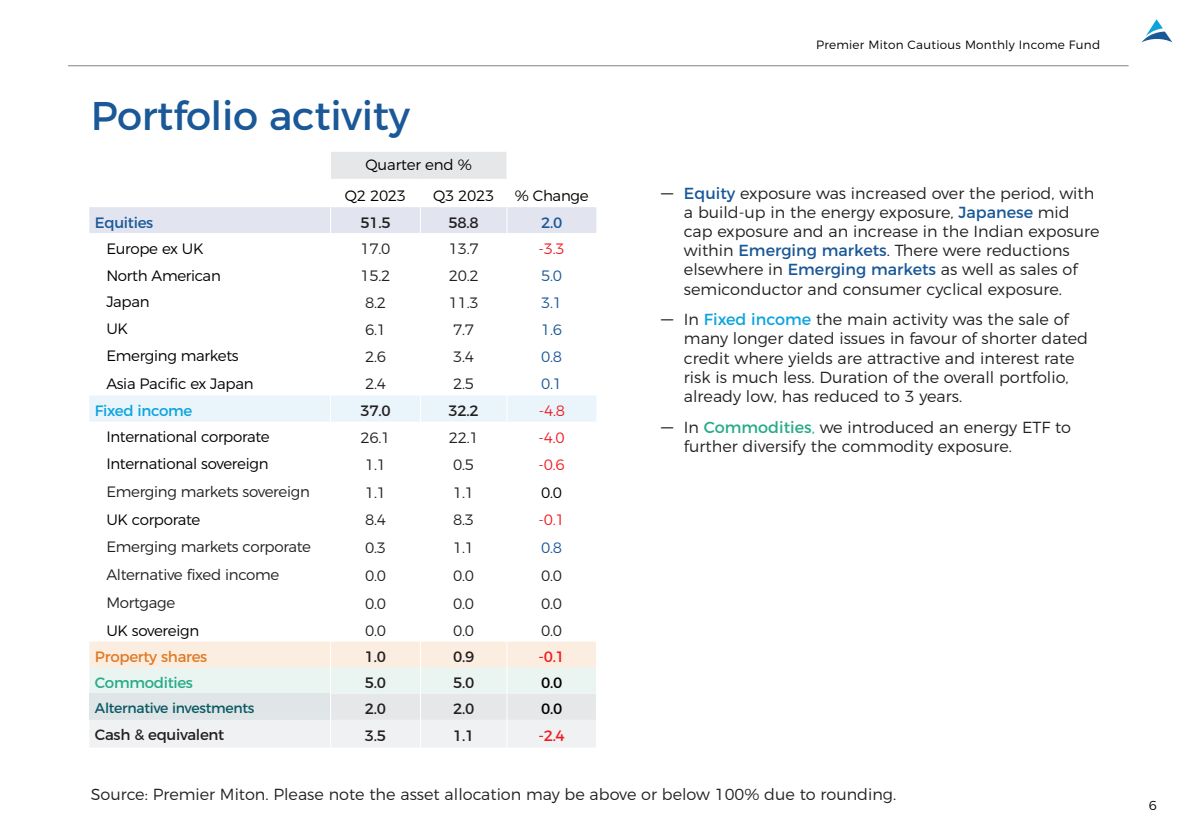
<style>
.page{position:relative;width:1191px;height:840px;background:#fff}
.page>*{position:absolute;margin:0;border:0;box-sizing:border-box;transform-origin:0 0}
.Head_1_A5__space_after_2{font:40px "Montserrat";letter-spacing:-.01em;color:#1a5897}
.Source_A5{font:300 16px/19.2px "Montserrat";color:#231f20}
.Table_Body_A5{font:300 15px "Montserrat";letter-spacing:-.02em;color:#231f20}
.Table_Body_A5-2{font:300 15px "Montserrat";letter-spacing:-.02em;color:#000001}
.Table_Body_A5-3{font:15px "Montserrat";letter-spacing:-.02em;color:#231f20}
.Table_Body_A5-4{font:300 15px "Montserrat";color:#ee1d23}
.Table_Body_A5-5{font:300 15px "Montserrat";color:#1a5897}
.Table_Body_A5-6{font:15px "Montserrat";letter-spacing:-.02em;color:#e07b27}
.Table_Body_A5-7{font:15px "Montserrat";letter-spacing:-.02em;color:#1a5897}
.Table_Body_A5-8{font:15px "Montserrat";letter-spacing:-.02em;color:#0ca4de}
.Table_Body_A5-9{font:15px "Montserrat";letter-spacing:-.02em;color:#27ab88}
.Table_Body_A5-10{font:15px "Montserrat";color:#ee1d23}
.Table_Body_A5-11{font:15px "Montserrat";color:#000001}
.Table_Body_A5-12{font:14px "Montserrat";letter-spacing:-.02em;color:#095a64}
.t1{font:300 13px "Montserrat";color:#000001}
.t2{font:300 12px "Montserrat";letter-spacing:.02em;color:#000001}
.s1{font-size:17px;color:#000001}
.s2{font-weight:400;color:#1a5897}
.s3{font-weight:400;color:#0ca4de}
.s4{font-weight:400;color:#27ab88}
.s5{color:#27ab88}
</style>
<div class="page">
<hr style="left:68px;top:65px;width:1060px;height:1px;background:#808285">
<svg style="left:1142px;top:19px;width:30px;height:23px"></svg>
<svg style="left:89px;top:152px;width:508px;height:595px"></svg>
<p class="Head_1_A5__space_after_2" style="left:91px;top:84px;width:321px">Portfolio activity</p>
<p class="Table_Body_A5-2" style="left:365px;top:153px;width:108px">Quarter end %</p>
<p class="Table_Body_A5-2" style="left:345px;top:184px;width:63px">Q2 2023</p>
<p class="Table_Body_A5-2" style="left:433px;top:184px;width:63px">Q3 2023</p>
<p class="Table_Body_A5-2" style="left:515px;top:183px;width:75px">% Change</p>
<p class="Table_Body_A5-7" style="left:95px;top:210px;width:60px">Equities</p>
<p class="Table_Body_A5-3" style="left:360px;top:210px;width:32px">51.5</p>
<p class="Table_Body_A5-3" style="left:448px;top:210px;width:32px">58.8</p>
<p class="Table_Body_A5-7" style="left:541px;top:210px;width:23px">2.0</p>
<p class="Table_Body_A5-2" style="left:106px;top:236px;width:99px">Europe ex UK</p>
<p class="Table_Body_A5" style="left:360px;top:237px;width:31px">17.0</p>
<p class="Table_Body_A5" style="left:449px;top:237px;width:31px">13.7</p>
<p class="Table_Body_A5-4" style="left:538px;top:237px;width:28px">-3.3</p>
<p class="Table_Body_A5-2" style="left:106px;top:264px;width:116px">North American</p>
<p class="Table_Body_A5" style="left:360px;top:264px;width:31px">15.2</p>
<p class="Table_Body_A5" style="left:449px;top:264px;width:31px">20.2</p>
<p class="Table_Body_A5-5" style="left:541px;top:264px;width:22px">5.0</p>
<p class="Table_Body_A5-2" style="left:106px;top:290px;width:45px">Japan</p>
<p class="Table_Body_A5" style="left:365px;top:290px;width:22px">8.2</p>
<p class="Table_Body_A5" style="left:449px;top:290px;width:31px">11.3</p>
<p class="Table_Body_A5-5" style="left:541px;top:290px;width:22px">3.1</p>
<p class="Table_Body_A5-2" style="left:106px;top:317px;width:23px">UK</p>
<p class="Table_Body_A5" style="left:365px;top:317px;width:22px">6.1</p>
<p class="Table_Body_A5" style="left:453px;top:317px;width:22px">7.7</p>
<p class="Table_Body_A5-5" style="left:541px;top:317px;width:22px">1.6</p>
<p class="Table_Body_A5-2" style="left:106px;top:344px;width:134px">Emerging markets</p>
<p class="Table_Body_A5" style="left:365px;top:345px;width:22px">2.6</p>
<p class="Table_Body_A5" style="left:453px;top:345px;width:22px">3.4</p>
<p class="Table_Body_A5-5" style="left:541px;top:345px;width:22px">0.8</p>
<p class="Table_Body_A5-2" style="left:106px;top:371px;width:149px">Asia Pacific ex Japan</p>
<p class="Table_Body_A5" style="left:365px;top:372px;width:22px">2.4</p>
<p class="Table_Body_A5" style="left:453px;top:372px;width:22px">2.5</p>
<p class="Table_Body_A5-5" style="left:541px;top:372px;width:22px">0.1</p>
<p class="Table_Body_A5-8" style="left:95px;top:398px;width:99px">Fixed income</p>
<p class="Table_Body_A5-3" style="left:360px;top:398px;width:32px">37.0</p>
<p class="Table_Body_A5-3" style="left:448px;top:398px;width:32px">32.2</p>
<p class="Table_Body_A5-4" style="left:539px;top:398px;width:28px">-4.8</p>
<p class="Table_Body_A5-2" style="left:106px;top:424px;width:165px">International corporate</p>
<p class="Table_Body_A5" style="left:360px;top:425px;width:31px">26.1</p>
<p class="Table_Body_A5" style="left:449px;top:425px;width:31px">22.1</p>
<p class="Table_Body_A5-4" style="left:538px;top:425px;width:28px">-4.0</p>
<p class="Table_Body_A5-2" style="left:106px;top:452px;width:164px">International sovereign</p>
<p class="Table_Body_A5" style="left:365px;top:452px;width:22px">1.1</p>
<p class="Table_Body_A5" style="left:453px;top:452px;width:22px">0.5</p>
<p class="Table_Body_A5-4" style="left:538px;top:452px;width:28px">-0.6</p>
<p class="Table_Body_A5" style="left:106px;top:479px;width:205px">Emerging markets sovereign</p>
<p class="Table_Body_A5" style="left:365px;top:480px;width:22px">1.1</p>
<p class="Table_Body_A5" style="left:453px;top:480px;width:22px">1.1</p>
<p class="Table_Body_A5-2" style="left:541px;top:480px;width:22px">0.0</p>
<p class="Table_Body_A5-2" style="left:106px;top:507px;width:95px">UK corporate</p>
<p class="Table_Body_A5" style="left:365px;top:507px;width:22px">8.4</p>
<p class="Table_Body_A5" style="left:453px;top:507px;width:22px">8.3</p>
<p class="Table_Body_A5-4" style="left:538px;top:507px;width:28px">-0.1</p>
<p class="Table_Body_A5" style="left:106px;top:534px;width:206px">Emerging markets corporate</p>
<p class="Table_Body_A5" style="left:365px;top:535px;width:22px">0.3</p>
<p class="Table_Body_A5" style="left:453px;top:535px;width:22px">1.1</p>
<p class="Table_Body_A5-5" style="left:541px;top:535px;width:22px">0.8</p>
<p class="Table_Body_A5" style="left:106px;top:562px;width:174px">Alternative fixed income</p>
<p class="Table_Body_A5" style="left:365px;top:563px;width:22px">0.0</p>
<p class="Table_Body_A5" style="left:453px;top:563px;width:22px">0.0</p>
<p class="Table_Body_A5" style="left:541px;top:563px;width:22px">0.0</p>
<p class="Table_Body_A5" style="left:106px;top:590px;width:70px">Mortgage</p>
<p class="Table_Body_A5" style="left:365px;top:591px;width:22px">0.0</p>
<p class="Table_Body_A5" style="left:453px;top:591px;width:22px">0.0</p>
<p class="Table_Body_A5" style="left:541px;top:591px;width:22px">0.0</p>
<p class="Table_Body_A5-2" style="left:106px;top:618px;width:94px">UK sovereign</p>
<p class="Table_Body_A5" style="left:365px;top:618px;width:22px">0.0</p>
<p class="Table_Body_A5" style="left:453px;top:618px;width:22px">0.0</p>
<p class="Table_Body_A5" style="left:541px;top:618px;width:22px">0.0</p>
<p class="Table_Body_A5-6" style="left:95px;top:644px;width:114px">Property shares</p>
<p class="Table_Body_A5-3" style="left:365px;top:644px;width:23px">1.0</p>
<p class="Table_Body_A5-3" style="left:453px;top:644px;width:23px">0.9</p>
<p class="Table_Body_A5-10" style="left:538px;top:644px;width:28px">-0.1</p>
<p class="Table_Body_A5-9" style="left:95px;top:670px;width:99px">Commodities</p>
<p class="Table_Body_A5-3" style="left:365px;top:670px;width:23px">5.0</p>
<p class="Table_Body_A5-3" style="left:453px;top:670px;width:23px">5.0</p>
<p class="Table_Body_A5-11" style="left:541px;top:670px;width:23px">0.0</p>
<p class="Table_Body_A5-12" style="left:95px;top:696px;width:161px">Alternative investments</p>
<p class="Table_Body_A5-3" style="left:365px;top:696px;width:23px">2.0</p>
<p class="Table_Body_A5-3" style="left:453px;top:696px;width:23px">2.0</p>
<p class="Table_Body_A5-11" style="left:541px;top:696px;width:23px">0.0</p>
<p class="Table_Body_A5-3" style="left:95px;top:722px;width:131px">Cash &amp; equivalent</p>
<p class="Table_Body_A5-3" style="left:365px;top:723px;width:23px">3.5</p>
<p class="Table_Body_A5-3" style="left:453px;top:723px;width:23px">1.1</p>
<p class="Table_Body_A5-10" style="left:538px;top:723px;width:28px">-2.4</p>
<p class="t2" style="left:816px;top:35px;width:286px">Premier Miton Cautious Monthly Income Fund</p>
<p class="Source_A5" style="left:684px;top:182px;width:417px;text-indent:-23px"><span class="s1">—</span> <span class="s2">Equity</span> exposure was increased over the period, with a build-up in the energy exposure, <span class="s2">Japanese</span> mid cap exposure and an increase in the Indian exposure within <span class="s2">Emerging markets</span>. There were reductions elsewhere in <span class="s2">Emerging markets</span> as well as sales of semiconductor and consumer cyclical exposure.</p>
<p class="Source_A5" style="left:684px;top:308px;width:405px;text-indent:-23px"><span class="s1">—</span> In <span class="s3">Fixed income</span> the main activity was the sale of many longer dated issues in favour of shorter dated credit where yields are attractive and interest rate risk is much less. Duration of the overall portfolio, already low, has reduced to 3 years.</p>
<p class="Source_A5" style="left:684px;top:416px;width:389px;text-indent:-23px"><span class="s1">—</span> In <span class="s4">Commodities</span><span class="s5">,</span> we introduced an energy ETF to further diversify the commodity exposure.</p>
<p class="Source_A5" style="left:91px;top:783px;width:807px">Source: Premier Miton. Please note the asset allocation may be above or below 100% due to rounding.</p>
<p class="t1" style="left:1149px;top:795px;width:10px">6</p>
</div>
